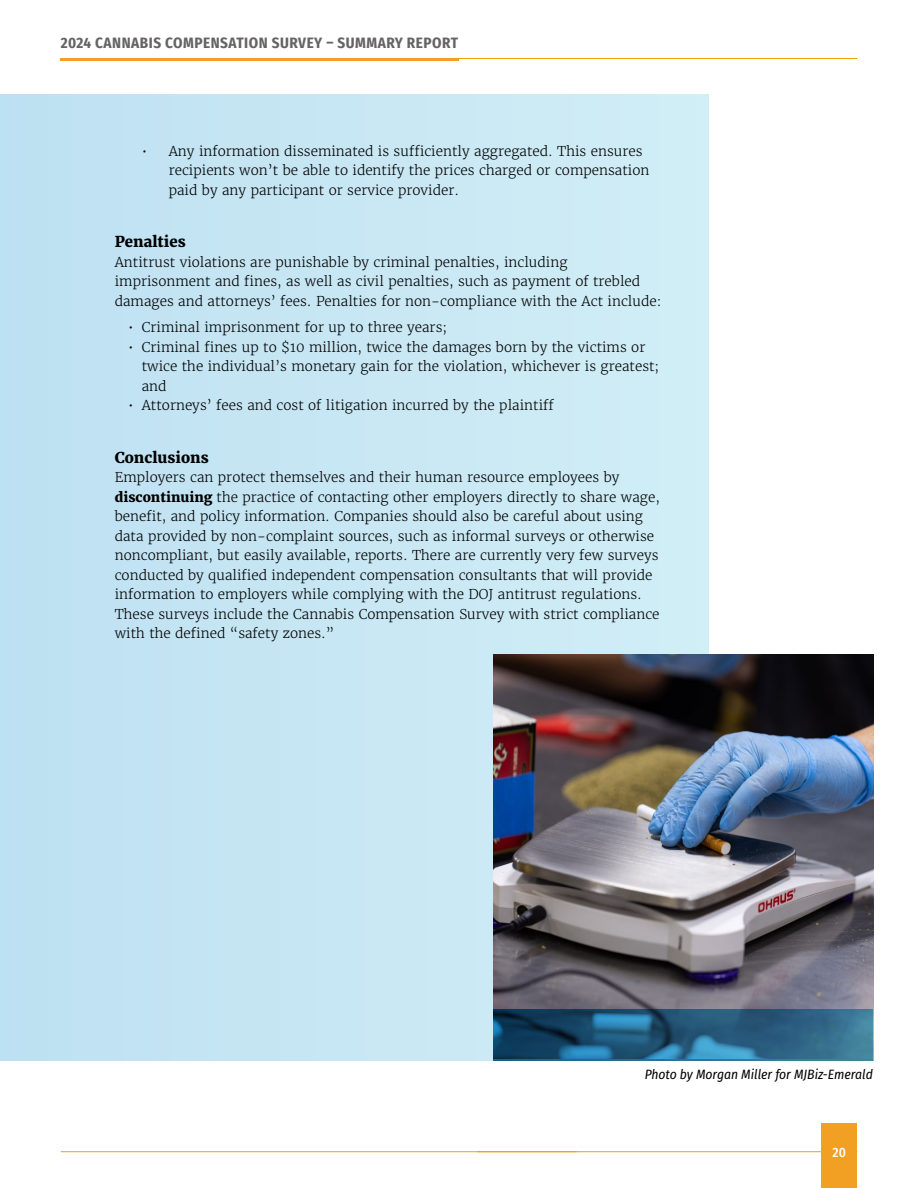
<style>
.page{position:relative;width:918px;height:1188px;background:#fff}
.page>*{position:absolute;margin:0;border:0;box-sizing:border-box;transform-origin:0 0}
.t1{font:700 15px "Fira Sans Condensed";letter-spacing:.035em;color:#656363}
.t2{font:800 15px "Merriweather";color:#000}
.t3{font:300 13.5px/19.5px "Merriweather";color:#000}
.t4{font:italic 13.5px "Fira Sans Condensed";color:#000}
.t5{font:500 13.5px "Fira Sans Condensed";color:#fff}
.s1{font-weight:800}
</style>
<div class="page">
<hr style="left:477px;top:1151px;width:380px;height:1px;background:#f1a100">
<hr style="left:61px;top:58px;width:796px;height:1px;background:#f1a100">
<hr style="left:61px;top:1151px;width:516px;height:1px;background:#f1a100">
<hr style="left:61px;top:59px;width:398px;height:2px;background:#f1a023">
<div style="left:821px;top:1123px;width:36px;height:65px;background:#f1a023"></div>
<div style="left:0;top:94px;width:708px;height:967px;background:#c7e6f4"></div>
<img style="left:493px;top:655px;width:381px;height:404px">
<svg style="left:493px;top:1010px;width:380px;height:51px;background:#255e7f"></svg>
<p class="t1" style="left:61px;top:31px;width:399px">2024 CANNABIS COMPENSATION SURVEY – SUMMARY REPORT</p>
<p class="t3" style="left:169px;top:141px;width:482px;text-indent:-27px">• Any information disseminated is sufficiently aggregated. This ensures recipients won’t be able to identify the prices charged or compensation paid by any participant or service provider.</p>
<p class="t2" style="left:115px;top:232px;width:73px">Penalties</p>
<p class="t3" style="left:115px;top:252px;width:548px">Antitrust violations are punishable by criminal penalties, including imprisonment and fines, as well as civil penalties, such as payment of trebled damages and attorneys’ fees. Penalties for non-compliance with the Act include:</p>
<p class="t3" style="left:128px;top:318px;width:320px">• Criminal imprisonment for up to three years;</p>
<p class="t3" style="left:142px;top:337px;width:519px;text-indent:-14px">• Criminal fines up to $10 million, twice the damages born by the victims or twice the individual’s monetary gain for the violation, whichever is greatest; and</p>
<p class="t3" style="left:128px;top:396px;width:427px">• Attorneys’ fees and cost of litigation incurred by the plaintiff</p>
<p class="t2" style="left:115px;top:447px;width:95px">Conclusions</p>
<p class="t3" style="left:115px;top:468px;width:547px">Employers can protect themselves and their human resource employees by <span class="s1">discontinuing</span> the practice of contacting other employers directly to share wage, benefit, and policy information. Companies should also be careful about using data provided by non-complaint sources, such as informal surveys or otherwise noncompliant, but easily available, reports. There are currently very few surveys conducted by qualified independent compensation consultants that will provide information to employers while complying with the DOJ antitrust regulations.<br>These surveys include the Cannabis Compensation Survey with strict compliance with the defined “safety zones.”</p>
<p class="t4" style="left:645px;top:1064px;width:230px">Photo by Morgan Miller for MJBiz-Emerald</p>
<p class="t5" style="left:833px;top:1141px;width:15px">20</p>
</div>
